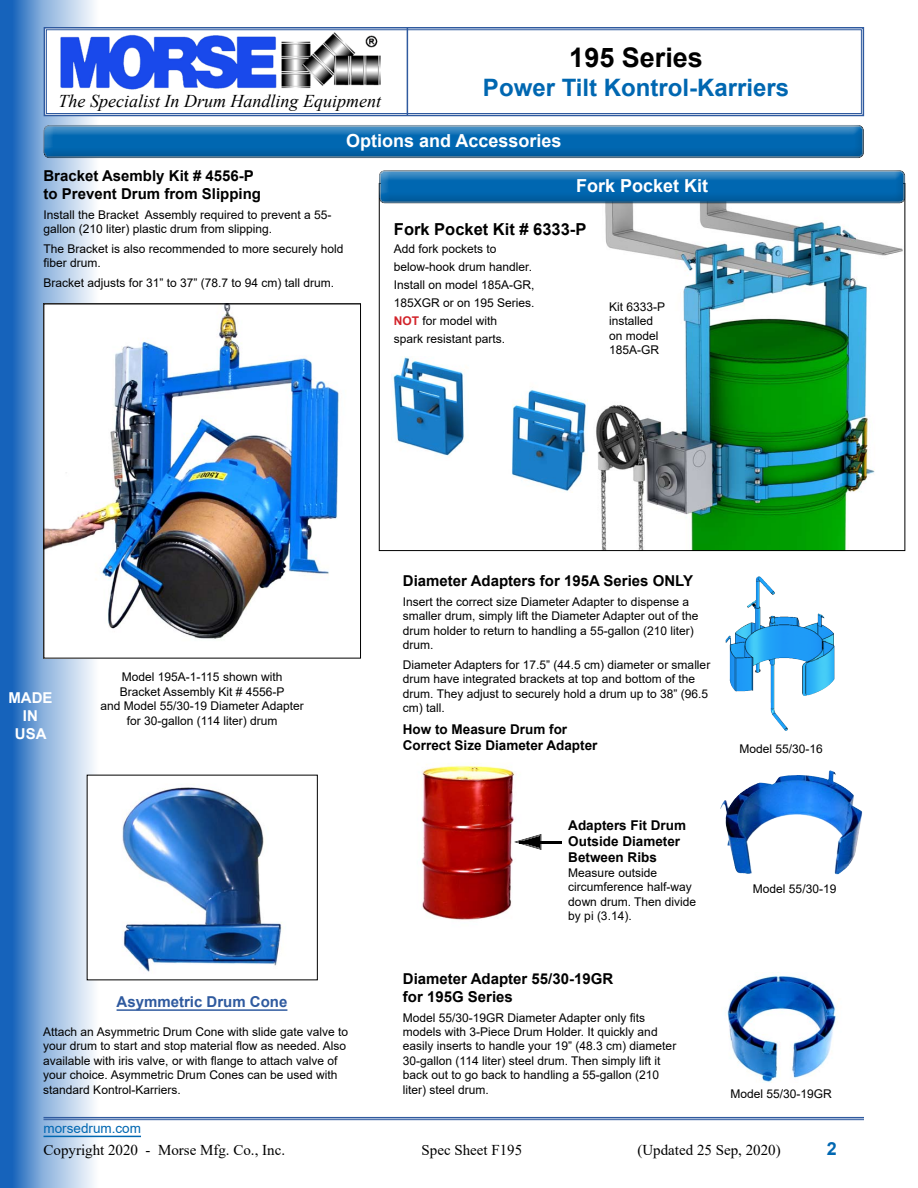
<style>
.page{position:relative;width:918px;height:1188px;background:#fff}
.page>*{position:absolute;margin:0;border:0;box-sizing:border-box;transform-origin:0 0}
.t1{font:700 27px "Arial";color:#000}
.t2{font:700 24px "Arial";color:#0067b1}
.t3{font:italic 18px "Times New Roman";color:#000}
.t4{font:700 18px "Arial";color:#fff}
.t5{font:700 18px "Arial";color:#0067b1}
.t6{font:700 16.5px "Arial";color:#000}
.t7{font:700 15px/18px "Arial";color:#000}
.t8{font:15px "Times New Roman";color:#000}
.t9{font:700 15px "Arial";color:#2f5a9f}
.t10{font:700 15px/18px "Arial";color:#fff;text-align:center}
.t11{font:700 13.5px/16.2px "Arial";color:#000}
.t12{font:13.5px "Arial";color:#0067b1}
.t13{font:12px/14.4px "Arial";color:#000}
.s1{font-weight:700;color:#d2232a}
</style>
<div class="page">
<img style="left:0;top:0;width:202px;height:1188px">
<svg style="left:43px;top:26px;width:822px;height:91px"></svg>
<div style="left:46px;top:29px;width:816px;height:85px;border:1px solid #2f5a9f"></div>
<img style="left:59px;top:32px;width:324px;height:58px">
<hr style="left:407px;top:28px;width:1px;height:88px;background:#2f5a9f">
<hr style="left:43px;top:1117px;width:821px;height:1px;background:#2f5a9f">
<hr style="left:43px;top:1119px;width:821px;height:1px;background:#2f5a9f">
<hr style="left:44px;top:1136px;width:97px;height:1px;background:#0067b1">
<div style="left:42px;top:123px;width:824px;height:38px;background:#000;opacity:.49"></div>
<img style="left:727px;top:975px;width:111px;height:108px">
<img style="left:421px;top:764px;width:94px;height:156px">
<div style="left:519px;top:840px;width:45px;height:6px;background:#808080;opacity:.75"></div>
<div style="left:512px;top:831px;width:32px;height:20px;background:#808080;opacity:.75"></div>
<img style="left:726px;top:576px;width:44px;height:116px">
<img style="left:720px;top:770px;width:110px;height:104px">
<img style="left:46px;top:306px;width:294px;height:350px">
<img style="left:89px;top:777px;width:194px;height:201px">
<hr style="left:117px;top:1009px;width:170px;height:2px;background:#2f5a9f">
<img style="left:596px;top:206px;width:307px;height:343px">
<div style="left:378px;top:169px;width:528px;height:37px;background:#000;opacity:.49"></div>
<img style="left:393px;top:357px;width:195px;height:136px">
<h3 class="t3" style="left:59px;top:89px;width:324px">The Specialist In Drum Handling Equipment</h3>
<h1 class="t1" style="left:569px;top:38px;width:135px">195 Series</h1>
<h2 class="t2" style="left:483px;top:70px;width:308px">Power Tilt Kontrol-Karriers</h2>
<h3 class="t4" style="left:346px;top:128px;width:217px">Options and Accessories</h3>
<p class="t7" style="left:44px;top:167px;width:219px">Bracket Asembly Kit # 4556-P to Prevent Drum from Slipping</p>
<p class="t13" style="left:44px;top:207px;width:290px">Install the Bracket Assembly required to prevent a 55- gallon (210 liter) plastic drum from slipping.</p>
<p class="t13" style="left:44px;top:242px;width:302px">The Bracket is also recommended to more securely hold fiber drum.</p>
<p class="t13" style="left:44px;top:276px;width:292px">Bracket adjusts for 31” to 37” (78.7 to 94 cm) tall drum.</p>
<h3 class="t4" style="left:576px;top:173px;width:134px">Fork Pocket Kit</h3>
<h3 class="t6" style="left:394px;top:218px;width:194px">Fork Pocket Kit # 6333-P</h3>
<p class="t13" style="left:394px;top:240px;width:142px;line-height:18px">Add fork pockets to below-hook drum handler.<br>Install on model 185A-GR,<br>185XGR or on 195 Series.<br><span class="s1">NOT</span> for model with<br>spark resistant parts.</p>
<p class="t13" style="left:609px;top:300px;width:58px">Kit 6333-P installed on model<br>185A-GR</p>
<p class="t10" style="left:8px;top:689px;width:46px">MADE<br>IN<br>USA</p>
<p class="t13" style="left:100px;top:670px;width:205px;text-align:center">Model 195A-1-115 shown with<br>Bracket Assembly Kit # 4556-P<br>and Model 55/30-19 Diameter Adapter for 30-gallon (114 liter) drum</p>
<p class="t9" style="left:117px;top:991px;width:172px">Asymmetric Drum Cone</p>
<p class="t13" style="left:43px;top:1024px;width:306px">Attach an Asymmetric Drum Cone with slide gate valve to your drum to start and stop material flow as needed. Also available with iris valve, or with flange to attach valve of your choice. Asymmetric Drum Cones can be used with standard Kontrol-Karriers.</p>
<p class="t7" style="left:403px;top:572px;width:292px">Diameter Adapters for 195A Series ONLY</p>
<p class="t13" style="left:403px;top:594px;width:297px">Insert the correct size Diameter Adapter to dispense a smaller drum, simply lift the Diameter Adapter out of the drum holder to return to handling a 55-gallon (210 liter) drum.</p>
<p class="t13" style="left:403px;top:657px;width:309px">Diameter Adapters for 17.5” (44.5 cm) diameter or smaller drum have integrated brackets at top and bottom of the drum. They adjust to securely hold a drum up to 38” (96.5 cm) tall.</p>
<p class="t11" style="left:403px;top:721px;width:196px">How to Measure Drum for<br>Correct Size Diameter Adapter</p>
<p class="t13" style="left:739px;top:742px;width:85px">Model 55/30-16</p>
<p class="t11" style="left:568px;top:817px;width:119px">Adapters Fit Drum<br>Outside Diameter<br>Between Ribs</p>
<p class="t13" style="left:568px;top:865px;width:129px">Measure outside circumference half-way down drum. Then divide by pi (3.14).</p>
<p class="t7" style="left:403px;top:970px;width:212px">Diameter Adapter 55/30-19GR for 195G Series</p>
<p class="t13" style="left:403px;top:1010px;width:275px">Model 55/30-19GR Diameter Adapter only fits models with 3-Piece Drum Holder. It quickly and easily inserts to handle your 19” (48.3 cm) diameter 30-gallon (114 liter) steel drum. Then simply lift it back out to go back to handling a 55-gallon (210 liter) steel drum.</p>
<p class="t13" style="left:753px;top:882px;width:85px">Model 55/30-19</p>
<p class="t13" style="left:730px;top:1087px;width:103px">Model 55/30-19GR</p>
<p class="t12" style="left:44px;top:1119px;width:99px">morsedrum.com</p>
<p class="t8" style="left:44px;top:1139px;width:243px">Copyright 2020 - Morse Mfg. Co., Inc.</p>
<p class="t8" style="left:422px;top:1139px;width:102px">Spec Sheet F195</p>
<p class="t8" style="left:638px;top:1139px;width:145px">(Updated 25 Sep, 2020)</p>
<h3 class="t5" style="left:827px;top:1136px;width:12px">2</h3>
</div>
